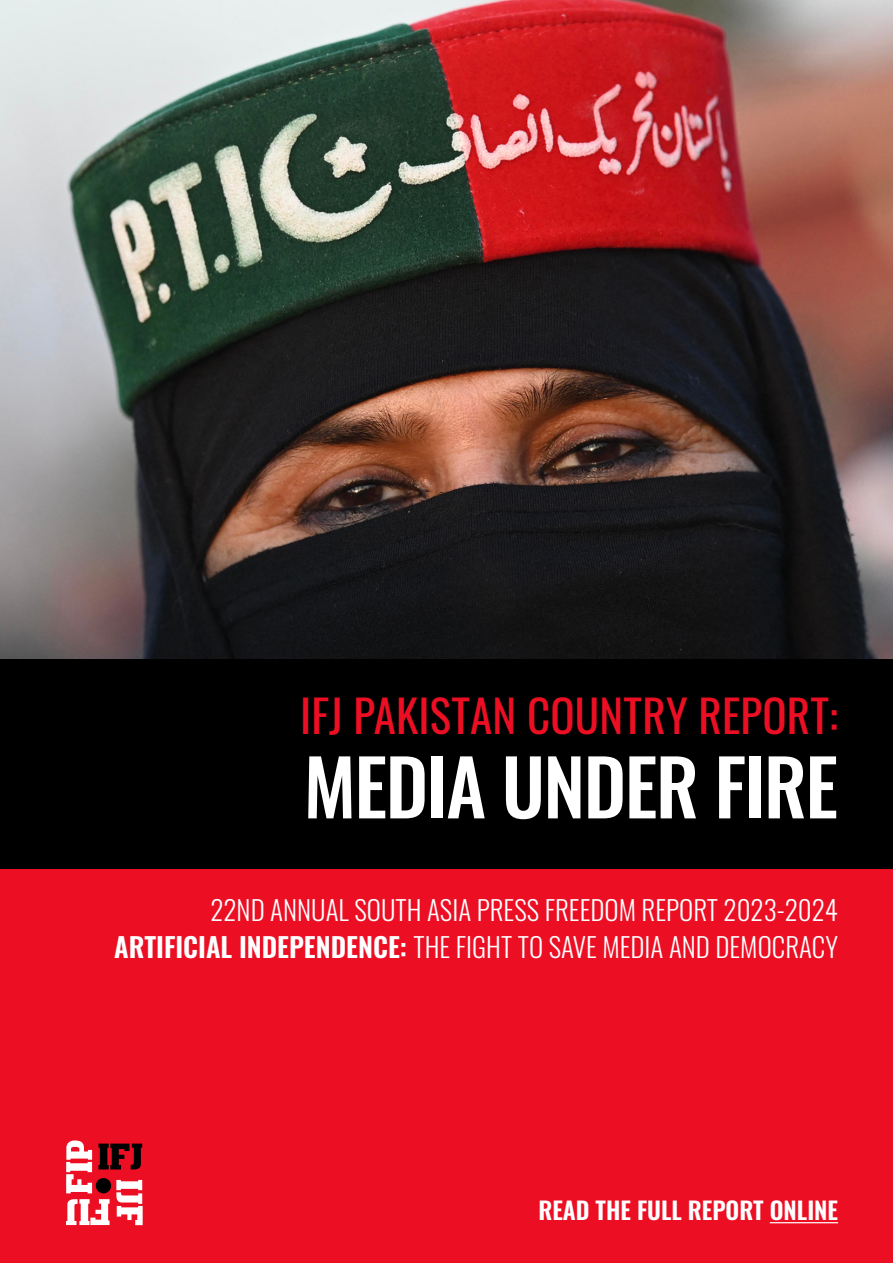
<style>
.page{position:relative;width:893px;height:1263px;background:#fff}
.page>*{position:absolute;margin:0;border:0;box-sizing:border-box;transform-origin:0 0}
.t1{font:500 76.5px "Oswald";letter-spacing:-.02em;color:#fff}
.t2{font:45px "Oswald";letter-spacing:.005em;color:#ec0f24}
.t3{font:300 27px/37.5px "Oswald";color:#fff;text-align:right}
.t4{font:600 24px "Oswald";color:#fff}
.s1{font-weight:600}
</style>
<div class="page">
<img style="left:0;top:0;width:893px;height:659px">
<div style="left:0;top:661px;width:893px;height:602px;background:#ec0f24"></div>
<hr style="left:770px;top:1222px;width:68px;height:1px;background:#fff">
<svg style="left:98px;top:1143px;width:44px;height:26px"></svg>
<svg style="left:116px;top:1180px;width:27px;height:45px"></svg>
<svg style="left:66px;top:1199px;width:44px;height:26px"></svg>
<svg style="left:66px;top:1140px;width:26px;height:53px"></svg>
<div style="left:96px;top:1178px;width:15px;height:15px;background:#000;border-radius:50%"></div>
<div style="left:0;top:659px;width:893px;height:210px;background:#000"></div>
<h2 class="t2" style="left:300px;top:676px;width:539px">IFJ PAKISTAN COUNTRY REPORT:</h2>
<h1 class="t1" style="left:304px;top:747px;width:536px">MEDIA UNDER FIRE</h1>
<p class="t3" style="left:114px;top:888px;width:725px">22ND ANNUAL SOUTH ASIA PRESS FREEDOM REPORT 2023-2024<br><span class="s1">ARTIFICIAL INDEPENDENCE:</span> THE FIGHT TO SAVE MEDIA AND DEMOCRACY</p>
<p class="t4" style="left:538px;top:1198px;width:301px">READ THE FULL REPORT ONLINE</p>
</div>
